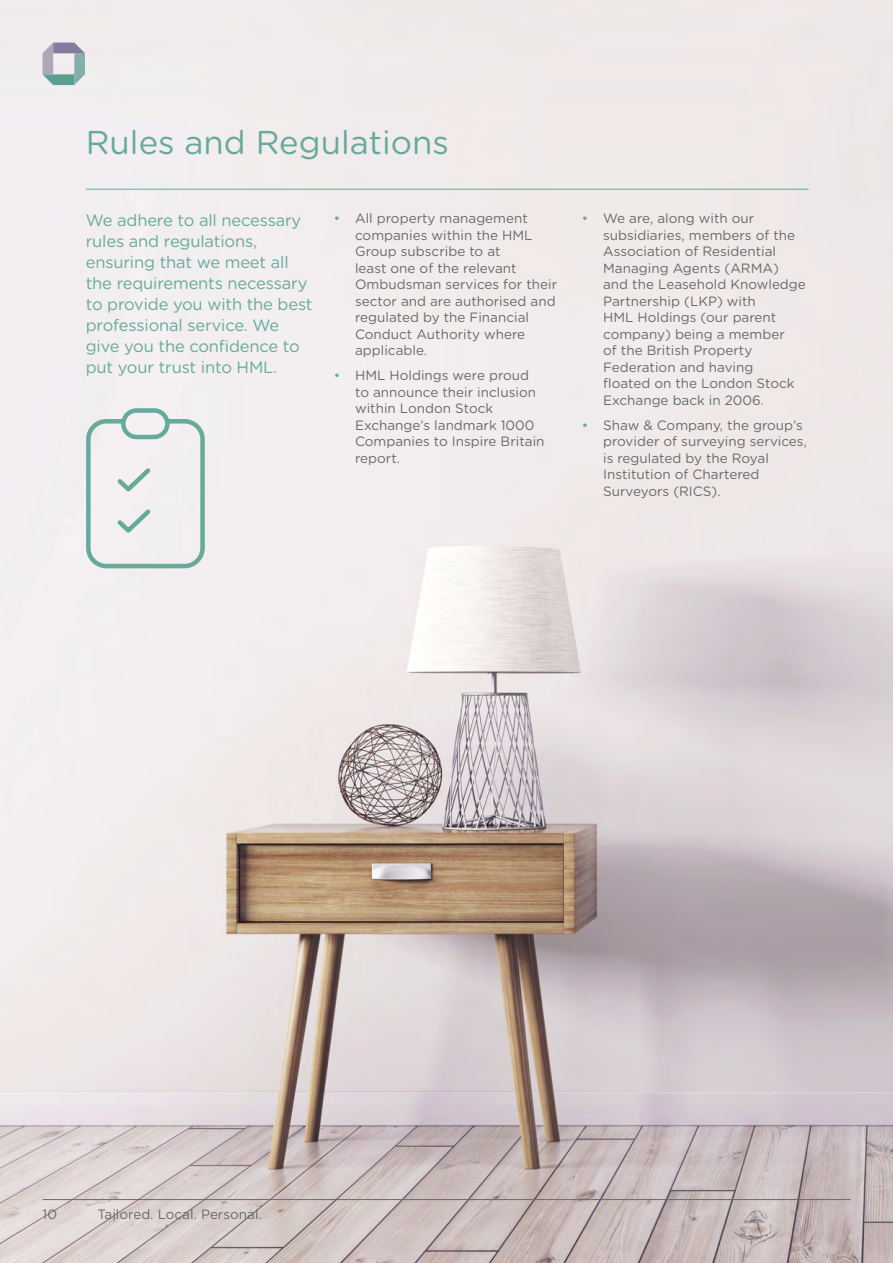
<style>
.page{position:relative;width:893px;height:1263px;background:#fff}
.page>*{position:absolute;margin:0;border:0;box-sizing:border-box;transform-origin:0 0}
.t1{font:33px "Gotham Rounded";color:#66aa9b}
.t2{font:16.5px/21px "Gotham Rounded";letter-spacing:-.01em;color:#66aa9b}
.t3{font:13.5px/16.5px "Gotham Rounded";color:#666a6b}
.s1{color:#66aa9b}
</style>
<div class="page">
<img style="left:0;top:0;width:893px;height:1263px">
<hr style="left:43px;top:1199px;width:807px;height:1px;background:#666a6b">
<svg style="left:43px;top:43px;width:42px;height:42px;background:#acbabf"></svg>
<hr style="left:86px;top:189px;width:723px;height:1px;background:#66aa9b">
<svg style="left:84px;top:406px;width:123px;height:165px"></svg>
<p class="t1" style="left:86px;top:120px;width:364px">Rules and Regulations</p>
<p class="t2" style="left:86px;top:209px;width:228px">We adhere to all necessary rules and regulations, ensuring that we meet all the requirements necessary to provide you with the best professional service. We give you the confidence to put your trust into HML.</p>
<p class="t3" style="left:355px;top:210px;width:204px;text-indent:-21px"><span class="s1">•</span> All property management companies within the HML<br>Group subscribe to at<br>least one of the relevant<br>Ombudsman services for their sector and are authorised and regulated by the Financial<br>Conduct Authority where applicable.</p>
<p class="t3" style="left:355px;top:367px;width:191px;text-indent:-21px"><span class="s1">•</span> HML Holdings were proud to announce their inclusion within London Stock<br>Exchange’s landmark 1000<br>Companies to Inspire Britain report.</p>
<p class="t3" style="left:603px;top:210px;width:204px;text-indent:-21px"><span class="s1">•</span> We are, along with our subsidiaries, members of the<br>Association of Residential<br>Managing Agents (ARMA) and the Leasehold Knowledge<br>Partnership (LKP) with<br>HML Holdings (our parent company) being a member<br>of the British Property<br>Federation and having<br>floated on the London Stock<br>Exchange back in 2006.</p>
<p class="t3" style="left:603px;top:416px;width:205px;text-indent:-21px"><span class="s1">•</span> Shaw &amp; Company, the group’s provider of surveying services, is regulated by the Royal<br>Institution of Chartered<br>Surveyors (RICS).</p>
<p class="t3" style="left:43px;top:1205px;width:16px">10</p>
<p class="t3" style="left:98px;top:1205px;width:166px">Tailored. Local. Personal.</p>
</div>
